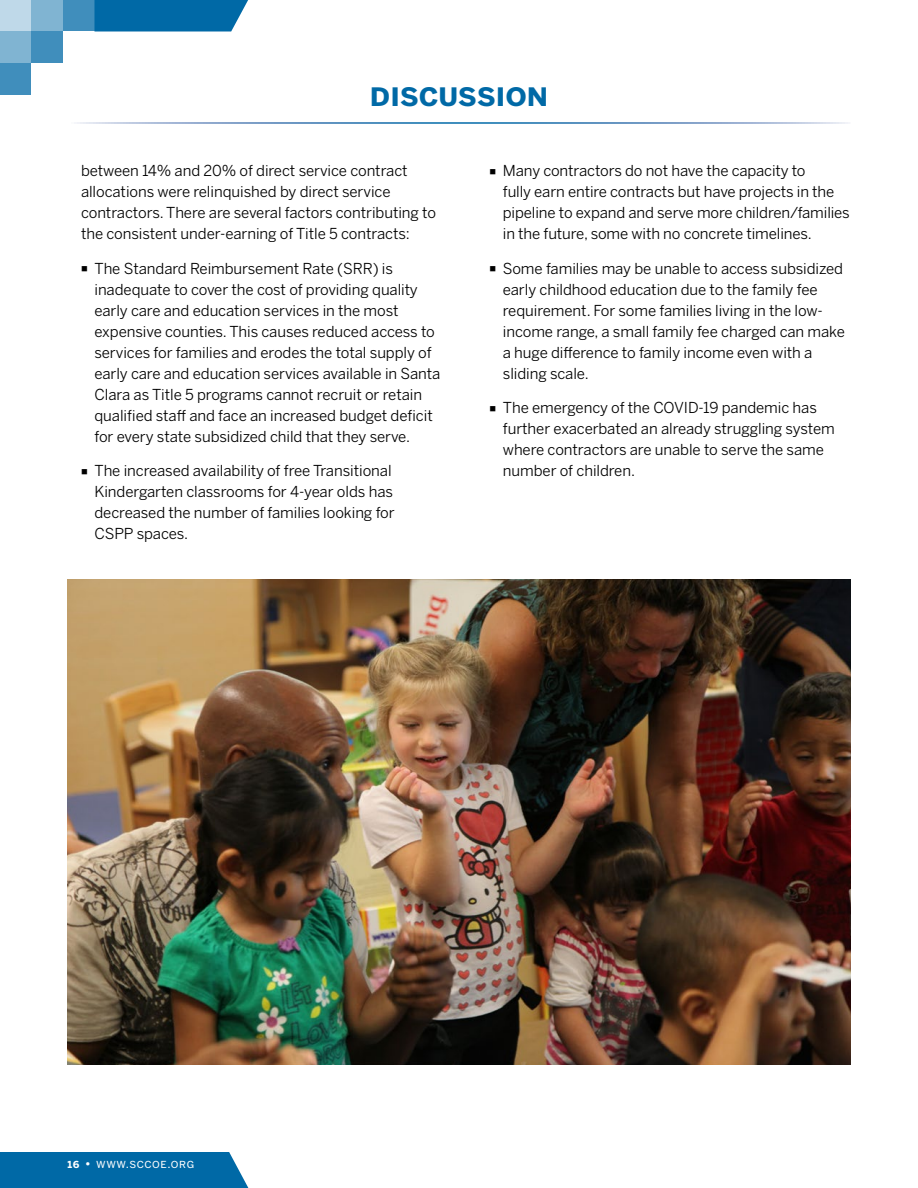
<style>
.page{position:relative;width:918px;height:1188px;background:#fff}
.page>*{position:absolute;margin:0;border:0;box-sizing:border-box;transform-origin:0 0}
.t1{font:31.5px "Benton Sans Bold SC";color:#0069a6}
.t2{font:15px/21px "Benton Sans";letter-spacing:-.005em;color:#000}
.t3{font:12px "Benton Sans Regular SC";letter-spacing:.045em;color:#fff}
.s1{font-family:"Benton Sans Bold SC"}
</style>
<div class="page">
<div style="left:0;top:0;width:32px;height:32px;background:#bfd9e9"></div>
<div style="left:32px;top:0;width:31px;height:32px;background:#80b4d2"></div>
<div style="left:0;top:32px;width:32px;height:31px;background:#80b4d2"></div>
<div style="left:63px;top:0;width:31px;height:32px;background:#408ebc"></div>
<svg style="left:94px;top:0;width:154px;height:32px;background:#1173ac"></svg>
<div style="left:32px;top:32px;width:31px;height:31px;background:#408ebc"></div>
<div style="left:0;top:63px;width:32px;height:31px;background:#408ebc"></div>
<div style="left:0;top:1152px;width:249px;height:36px;background:#0069a6"></div>
<img style="left:68px;top:579px;width:782px;height:486px">
<h1 class="t1" style="left:370px;top:76px;width:180px">DISCUSSION</h1>
<p class="t2" style="left:81px;top:160px;width:357px">between 14% and 20% of direct service contract allocations were relinquished by direct service contractors. There are several factors contributing to the consistent under-earning of Title 5 contracts:</p>
<p class="t2" style="left:94px;top:258px;width:347px;text-indent:-13px">■ The Standard Reimbursement Rate (SRR) is inadequate to cover the cost of providing quality early care and education services in the most expensive counties. This causes reduced access to services for families and erodes the total supply of early care and education services available in Santa Clara as Title 5 programs cannot recruit or retain qualified staff and face an increased budget deficit for every state subsidized child that they serve.</p>
<p class="t2" style="left:94px;top:460px;width:302px;text-indent:-13px">■ The increased availability of free Transitional Kindergarten classrooms for 4-year olds has decreased the number of families looking for CSPP spaces.</p>
<p class="t2" style="left:503px;top:160px;width:348px;text-indent:-14px">■ Many contractors do not have the capacity to<br>fully earn entire contracts but have projects in the pipeline to expand and serve more children/families in the future, some with no concrete timelines.</p>
<p class="t2" style="left:503px;top:258px;width:344px;text-indent:-13px">■ Some families may be unable to access subsidized early childhood education due to the family fee requirement. For some families living in the low&shy;income range, a small family fee charged can make a huge difference to family income even with a sliding scale.</p>
<p class="t2" style="left:503px;top:397px;width:334px;text-indent:-13px">■ The emergency of the COVID-19 pandemic has further exacerbated an already struggling system where contractors are unable to serve the same number of children.</p>
<p class="t3" style="left:68px;top:1156px;width:128px"><span class="s1">16 •</span> www.sccoe.org</p>
</div>
